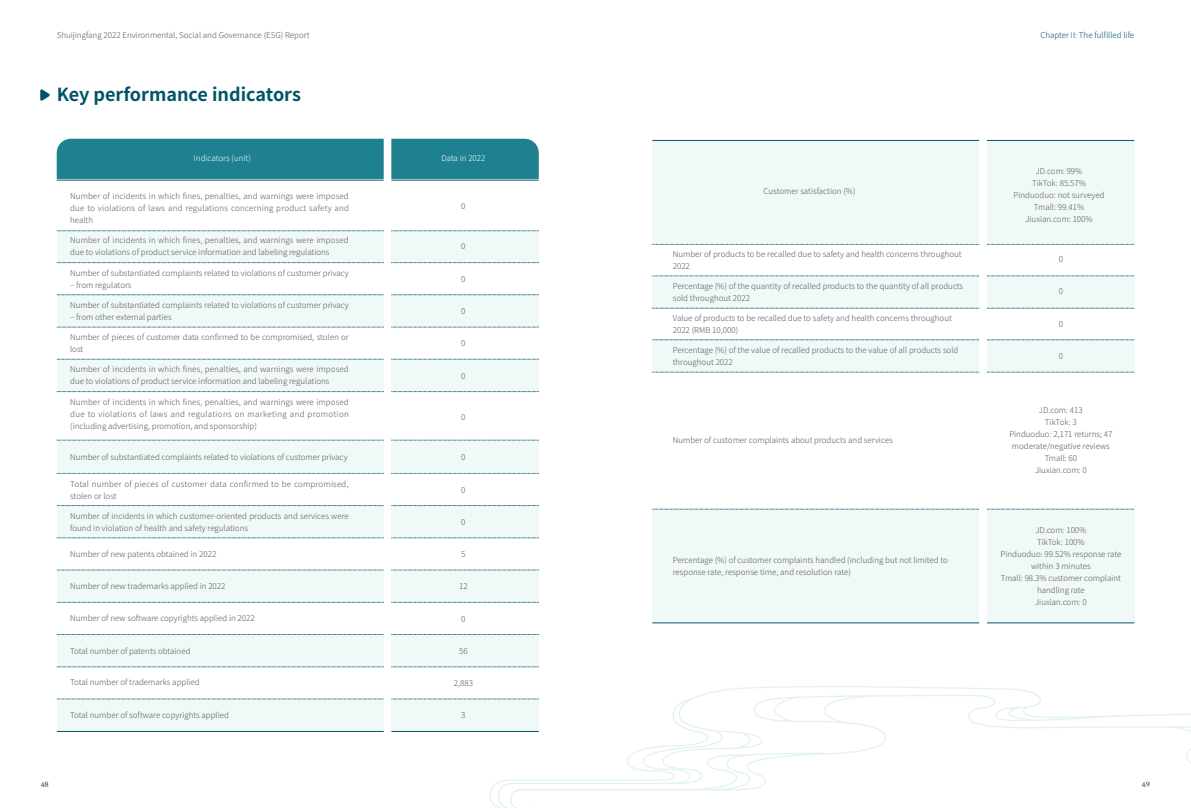
<style>
.page{position:relative;width:1191px;height:808px;background:#fff}
.page>*{position:absolute;margin:0;border:0;box-sizing:border-box;transform-origin:0 0}
.t1{font:700 18px "Source Han Sans SC";color:#005468}
.t2{font:300 8px/12px "Source Han Sans SC";color:#595757}
.t3{font:300 8px/12px "Source Han Sans SC";letter-spacing:.03em;color:#595757}
.t4{font:300 8px "Source Han Sans SC";color:#005468}
.t5{font:300 8px "Source Han Sans SC";color:#fff}
.t6{font:8px "FZCUJINLJW GB1 0";color:#4c4948}
</style>
<div class="page">
<div style="left:391px;top:232px;width:148px;height:29px;background:#f0f8f8"></div>
<div style="left:57px;top:232px;width:327px;height:29px;background:#f0f8f8"></div>
<svg style="left:57px;top:262px;width:327px;height:1px"></svg>
<svg style="left:391px;top:262px;width:148px;height:1px"></svg>
<svg style="left:57px;top:231px;width:327px;height:1px"></svg>
<svg style="left:391px;top:231px;width:148px;height:1px"></svg>
<div style="left:391px;top:441px;width:148px;height:31px;background:#f0f8f8"></div>
<div style="left:57px;top:441px;width:327px;height:31px;background:#f0f8f8"></div>
<svg style="left:57px;top:473px;width:327px;height:1px"></svg>
<svg style="left:391px;top:473px;width:148px;height:1px"></svg>
<svg style="left:57px;top:440px;width:327px;height:1px"></svg>
<svg style="left:391px;top:440px;width:148px;height:1px"></svg>
<div style="left:391px;top:296px;width:148px;height:30px;background:#f0f8f8"></div>
<div style="left:57px;top:296px;width:327px;height:30px;background:#f0f8f8"></div>
<svg style="left:57px;top:327px;width:327px;height:1px"></svg>
<svg style="left:391px;top:327px;width:148px;height:1px"></svg>
<svg style="left:391px;top:295px;width:148px;height:1px"></svg>
<svg style="left:57px;top:295px;width:327px;height:1px"></svg>
<hr style="left:987px;top:140px;width:147px;height:1px;background:#005468">
<hr style="left:652px;top:140px;width:327px;height:1px;background:#005468">
<div style="left:986px;top:277px;width:148px;height:30px;background:#f0f8f8"></div>
<div style="left:652px;top:277px;width:327px;height:30px;background:#f0f8f8"></div>
<svg style="left:652px;top:308px;width:327px;height:1px"></svg>
<svg style="left:987px;top:308px;width:147px;height:1px"></svg>
<svg style="left:987px;top:276px;width:147px;height:1px"></svg>
<svg style="left:652px;top:276px;width:327px;height:1px"></svg>
<div style="left:986px;top:341px;width:148px;height:30px;background:#f0f8f8"></div>
<div style="left:652px;top:341px;width:327px;height:30px;background:#f0f8f8"></div>
<svg style="left:652px;top:372px;width:327px;height:1px"></svg>
<svg style="left:987px;top:372px;width:147px;height:1px"></svg>
<svg style="left:987px;top:340px;width:147px;height:1px"></svg>
<svg style="left:652px;top:340px;width:327px;height:1px"></svg>
<div style="left:986px;top:142px;width:148px;height:101px;background:#f0f8f8"></div>
<div style="left:652px;top:142px;width:327px;height:101px;background:#f0f8f8"></div>
<svg style="left:652px;top:244px;width:327px;height:1px"></svg>
<svg style="left:987px;top:244px;width:147px;height:1px"></svg>
<div style="left:986px;top:510px;width:148px;height:112px;background:#f0f8f8"></div>
<div style="left:652px;top:510px;width:327px;height:112px;background:#f0f8f8"></div>
<hr style="left:652px;top:623px;width:327px;height:1px;background:#005468">
<hr style="left:987px;top:623px;width:147px;height:1px;background:#005468">
<svg style="left:987px;top:509px;width:147px;height:1px"></svg>
<svg style="left:652px;top:509px;width:327px;height:1px"></svg>
<div style="left:391px;top:360px;width:148px;height:30px;background:#f0f8f8"></div>
<div style="left:57px;top:360px;width:327px;height:30px;background:#f0f8f8"></div>
<svg style="left:57px;top:391px;width:327px;height:1px"></svg>
<svg style="left:391px;top:391px;width:148px;height:1px"></svg>
<svg style="left:391px;top:359px;width:148px;height:1px"></svg>
<svg style="left:57px;top:359px;width:327px;height:1px"></svg>
<div style="left:391px;top:507px;width:148px;height:30px;background:#f0f8f8"></div>
<div style="left:57px;top:507px;width:327px;height:30px;background:#f0f8f8"></div>
<svg style="left:57px;top:538px;width:327px;height:1px"></svg>
<svg style="left:391px;top:538px;width:148px;height:1px"></svg>
<svg style="left:391px;top:505px;width:148px;height:1px"></svg>
<svg style="left:57px;top:505px;width:327px;height:1px"></svg>
<div style="left:391px;top:571px;width:148px;height:30px;background:#f0f8f8"></div>
<div style="left:57px;top:571px;width:327px;height:30px;background:#f0f8f8"></div>
<svg style="left:57px;top:602px;width:327px;height:1px"></svg>
<svg style="left:391px;top:602px;width:148px;height:1px"></svg>
<svg style="left:391px;top:570px;width:148px;height:1px"></svg>
<svg style="left:57px;top:570px;width:327px;height:1px"></svg>
<div style="left:391px;top:636px;width:148px;height:30px;background:#f0f8f8"></div>
<div style="left:57px;top:636px;width:327px;height:30px;background:#f0f8f8"></div>
<svg style="left:57px;top:667px;width:327px;height:1px"></svg>
<svg style="left:391px;top:667px;width:148px;height:1px"></svg>
<svg style="left:391px;top:634px;width:148px;height:1px"></svg>
<svg style="left:57px;top:634px;width:327px;height:1px"></svg>
<div style="left:57px;top:700px;width:327px;height:30px;background:#f0f8f8"></div>
<svg style="left:57px;top:699px;width:327px;height:1px"></svg>
<hr style="left:57px;top:731px;width:327px;height:1px;background:#005468">
<svg style="left:40px;top:89px;width:10px;height:12px"></svg>
<hr style="left:57px;top:180px;width:327px;height:1px;background:#005468">
<hr style="left:391px;top:180px;width:148px;height:1px;background:#005468">
<div style="left:57px;top:139px;width:327px;height:40px;background:#1f8190"></div>
<div style="left:391px;top:139px;width:148px;height:40px;background:#1f8190"></div>
<svg style="left:704px;top:686px;width:332px;height:8px"></svg>
<svg style="left:701px;top:694px;width:340px;height:54px"></svg>
<svg style="left:391px;top:695px;width:484px;height:113px"></svg>
<svg style="left:1008px;top:706px;width:183px;height:57px"></svg>
<p class="t2" style="left:57px;top:29px;width:254px">Shuijingfang 2022 Environmental, Social and Governance (ESG) Report</p>
<p class="t4" style="left:1040px;top:30px;width:95px">Chapter II: The fulfilled life</p>
<h1 class="t1" style="left:57px;top:84px;width:246px">Key performance indicators</h1>
<p class="t5" style="left:194px;top:154px;width:59px">Indicators (unit)</p>
<p class="t5" style="left:441px;top:154px;width:46px">Data in 2022</p>
<p class="t2" style="left:70px;top:190px;width:280px;text-align:justify">Number of incidents in which fines, penalties, and warnings were imposed due to violations of laws and regulations concerning product safety and health</p>
<p class="t2" style="left:70px;top:234px;width:280px">Number of incidents in which fines, penalties, and warnings were imposed due to violations of product service information and labeling regulations</p>
<p class="t2" style="left:70px;top:268px;width:280px">Number of substantiated complaints related to violations of customer privacy</p>
<p class="t2" style="left:70px;top:280px;width:63px">– from regulators</p>
<p class="t2" style="left:70px;top:299px;width:280px">Number of substantiated complaints related to violations of customer privacy</p>
<p class="t2" style="left:70px;top:311px;width:103px">– from other external parties</p>
<p class="t2" style="left:70px;top:331px;width:280px">Number of pieces of customer data confirmed to be compromised, stolen or lost</p>
<p class="t2" style="left:70px;top:364px;width:280px">Number of incidents in which fines, penalties, and warnings were imposed due to violations of product service information and labeling regulations</p>
<p class="t2" style="left:70px;top:397px;width:280px;text-align:justify">Number of incidents in which fines, penalties, and warnings were imposed due to violations of laws and regulations on marketing and promotion (including advertising, promotion, and sponsorship)</p>
<p class="t2" style="left:70px;top:451px;width:279px">Number of substantiated complaints related to violations of customer privacy</p>
<p class="t3" style="left:70px;top:478px;width:280px">Total number of pieces of customer data confirmed to be compromised, stolen or lost</p>
<p class="t2" style="left:70px;top:510px;width:280px">Number of incidents in which customer-oriented products and services were found in violation of health and safety regulations</p>
<p class="t2" style="left:70px;top:548px;width:148px">Number of new patents obtained in 2022</p>
<p class="t2" style="left:70px;top:580px;width:157px">Number of new trademarks applied in 2022</p>
<p class="t2" style="left:70px;top:612px;width:186px">Number of new software copyrights applied in 2022</p>
<p class="t2" style="left:70px;top:645px;width:122px">Total number of patents obtained</p>
<p class="t2" style="left:70px;top:676px;width:131px">Total number of trademarks applied</p>
<p class="t2" style="left:70px;top:709px;width:160px">Total number of software copyrights applied</p>
<p class="t2" style="left:461px;top:200px;width:6px">0</p>
<p class="t2" style="left:461px;top:241px;width:6px">0</p>
<p class="t2" style="left:461px;top:273px;width:6px">0</p>
<p class="t2" style="left:461px;top:305px;width:6px">0</p>
<p class="t2" style="left:461px;top:337px;width:6px">0</p>
<p class="t2" style="left:461px;top:370px;width:6px">0</p>
<p class="t2" style="left:461px;top:411px;width:6px">0</p>
<p class="t2" style="left:461px;top:451px;width:6px">0</p>
<p class="t2" style="left:461px;top:484px;width:6px">0</p>
<p class="t2" style="left:461px;top:516px;width:6px">0</p>
<p class="t2" style="left:461px;top:548px;width:6px">5</p>
<p class="t2" style="left:459px;top:581px;width:10px">12</p>
<p class="t2" style="left:461px;top:613px;width:6px">0</p>
<p class="t2" style="left:459px;top:645px;width:10px">56</p>
<p class="t2" style="left:454px;top:677px;width:21px">2,883</p>
<p class="t2" style="left:461px;top:709px;width:6px">3</p>
<p class="t2" style="left:763px;top:185px;width:93px">Customer satisfaction (%)</p>
<p class="t2" style="left:673px;top:248px;width:290px">Number of products to be recalled due to safety and health concerns throughout<br>2022</p>
<p class="t2" style="left:673px;top:280px;width:292px">Percentage (%) of the quantity of recalled products to the quantity of all products sold throughout 2022</p>
<p class="t2" style="left:673px;top:312px;width:281px">Value of products to be recalled due to safety and health concerns throughout<br>2022 (RMB 10,000)</p>
<p class="t2" style="left:673px;top:344px;width:287px">Percentage (%) of the value of recalled products to the value of all products sold throughout 2022</p>
<p class="t2" style="left:673px;top:434px;width:221px">Number of customer complaints about products and services</p>
<p class="t2" style="left:673px;top:554px;width:277px">Percentage (%) of customer complaints handled (including but not limited to response rate, response time, and resolution rate)</p>
<p class="t2" style="left:1013px;top:165px;width:92px;text-align:center">JD.com: 99%<br>TikTok: 85.57%<br>Pinduoduo: not surveyed<br>Tmall: 99.41%<br>Jiuxian.com: 100%</p>
<p class="t2" style="left:1058px;top:253px;width:6px">0</p>
<p class="t2" style="left:1058px;top:286px;width:6px">0</p>
<p class="t2" style="left:1058px;top:318px;width:6px">0</p>
<p class="t2" style="left:1058px;top:350px;width:6px">0</p>
<p class="t2" style="left:1009px;top:404px;width:105px;text-align:center">JD.com: 413<br>TikTok: 3<br>Pinduoduo: 2,171 returns; 47 moderate/negative reviews<br>Tmall: 60<br>Jiuxian.com: 0</p>
<p class="t2" style="left:1000px;top:524px;width:122px;text-align:center">JD.com: 100%<br>TikTok: 100%<br>Pinduoduo: 99.52% response rate within 3 minutes<br>Tmall: 98.3% customer complaint handling rate<br>Jiuxian.com: 0</p>
<p class="t6" style="left:40px;top:780px;width:10px">48</p>
<p class="t6" style="left:1141px;top:780px;width:10px">49</p>
</div>
